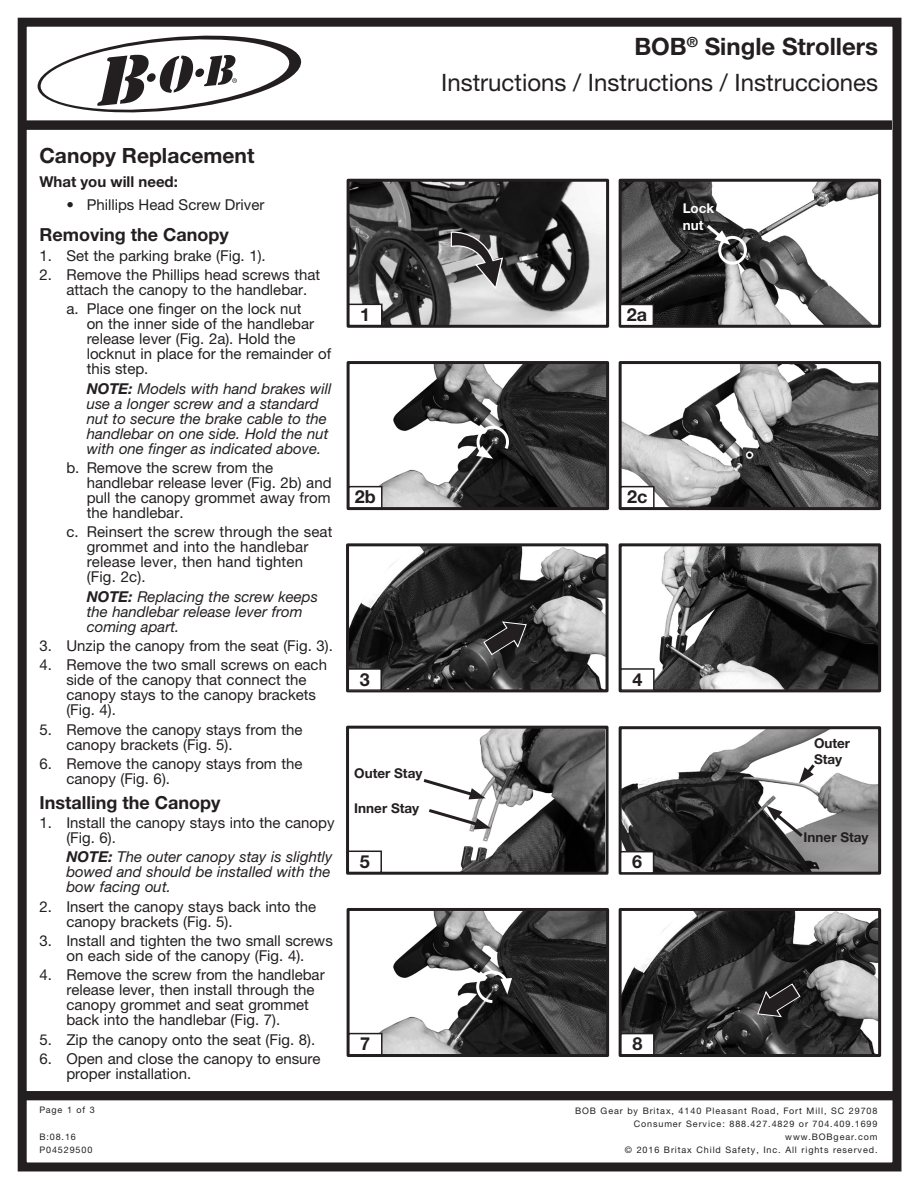
<style>
.page{position:relative;width:918px;height:1188px;background:#fff}
.page>*{position:absolute;margin:0;border:0;box-sizing:border-box;transform-origin:0 0}
.t1{font:24px/35.5px "Helvetica Neue LTW1 G";color:#231f20;text-align:right}
.t2{font:700 21px "Helvetica Neue LTW1 G";color:#231f20}
.t3{font:700 18px "Helvetica Neue LTW1 G";color:#231f20}
.t4{font:15px/15px "Helvetica Neue LTW1 G";color:#231f20}
.Numbered_List{font:italic 15px/15px "Helvetica Neue LTW1 G";color:#231f20}
.t5{font:700 15px "Helvetica Neue LTW1 G";color:#231f20}
.Callout_Flush_Right{font:700 13.5px/16.2px "Helvetica Neue LTW1 G";color:#231f20}
.Callout_Flush_Right-2{font:700 13.5px/16.2px "Helvetica Neue LTW1 G";color:#fff}
.Footer_Text_Left{font:9px/13.2px "Helvetica Neue LTW1 G";letter-spacing:.1em;color:#231f20}
.s1{font-weight:700}
</style>
<div class="page">
<img style="left:359px;top:912px;width:246px;height:141px">
<div style="left:347px;top:908px;width:262px;height:149px;border:3px solid #231f20"></div>
<div style="left:349px;top:1034px;width:33px;height:21px;background:#fff"></div>
<div style="left:348px;top:1033px;width:35px;height:23px;border:2px solid #231f20"></div>
<img style="left:623px;top:365px;width:254px;height:141px">
<div style="left:619px;top:361px;width:262px;height:149px;border:3px solid #231f20"></div>
<div style="left:621px;top:487px;width:33px;height:21px;background:#fff"></div>
<div style="left:620px;top:486px;width:35px;height:23px;border:2px solid #231f20"></div>
<img style="left:359px;top:365px;width:246px;height:141px">
<div style="left:347px;top:361px;width:262px;height:149px;border:3px solid #231f20"></div>
<div style="left:349px;top:487px;width:33px;height:21px;background:#fff"></div>
<div style="left:348px;top:486px;width:35px;height:23px;border:2px solid #231f20"></div>
<svg style="left:476px;top:424px;width:35px;height:35px"></svg>
<img style="left:655px;top:547px;width:222px;height:141px">
<div style="left:619px;top:543px;width:262px;height:149px;border:3px solid #231f20"></div>
<div style="left:620px;top:668px;width:35px;height:23px;border:2px solid #231f20"></div>
<img style="left:350px;top:547px;width:255px;height:141px">
<div style="left:346px;top:543px;width:263px;height:149px;border:3px solid #231f20"></div>
<div style="left:348px;top:669px;width:33px;height:21px;background:#fff"></div>
<div style="left:348px;top:668px;width:34px;height:23px;border:2px solid #231f20"></div>
<svg style="left:479px;top:610px;width:57px;height:53px;background:#313030"></svg>
<svg style="left:475px;top:969px;width:37px;height:36px"></svg>
<img style="left:623px;top:912px;width:254px;height:141px">
<div style="left:619px;top:908px;width:262px;height:149px;border:3px solid #231f20"></div>
<div style="left:621px;top:1034px;width:33px;height:21px;background:#fff"></div>
<div style="left:620px;top:1033px;width:35px;height:23px;border:2px solid #231f20"></div>
<svg style="left:748px;top:976px;width:57px;height:52px;background:#343333"></svg>
<img style="left:460px;top:730px;width:145px;height:141px">
<div style="left:346px;top:726px;width:263px;height:149px;border:3px solid #231f20"></div>
<div style="left:348px;top:851px;width:34px;height:22px;border:2px solid #231f20"></div>
<img style="left:623px;top:730px;width:254px;height:141px">
<div style="left:619px;top:726px;width:262px;height:149px;border:3px solid #231f20"></div>
<div style="left:621px;top:852px;width:33px;height:21px;background:#fff"></div>
<div style="left:620px;top:851px;width:34px;height:23px;border:2px solid #231f20"></div>
<svg style="left:766px;top:806px;width:40px;height:34px"></svg>
<svg style="left:799px;top:761px;width:19px;height:22px"></svg>
<img style="left:351px;top:183px;width:254px;height:141px">
<div style="left:347px;top:179px;width:262px;height:149px;border:3px solid #231f20"></div>
<div style="left:349px;top:304px;width:33px;height:22px;background:#fff"></div>
<div style="left:348px;top:304px;width:35px;height:22px;border:2px solid #231f20"></div>
<svg style="left:450px;top:231px;width:54px;height:60px;background:#7e7d7d"></svg>
<img style="left:623px;top:183px;width:254px;height:141px">
<div style="left:619px;top:179px;width:262px;height:149px;border:3px solid #231f20"></div>
<div style="left:620px;top:304px;width:33px;height:22px;background:#fff"></div>
<div style="left:620px;top:304px;width:34px;height:22px;border:2px solid #231f20"></div>
<div style="left:718px;top:236px;width:29px;height:29px;border:3px solid #fff;border-radius:50%"></div>
<svg style="left:704px;top:222px;width:27px;height:23px"></svg>
<svg style="left:429px;top:807px;width:62px;height:22px"></svg>
<svg style="left:423px;top:777px;width:63px;height:22px"></svg>
<svg style="left:37px;top:35px;width:265px;height:78px"></svg>
<div style="left:22px;top:1091px;width:874px;height:9px;background:#231f20"></div>
<div style="left:21px;top:121px;width:871px;height:9px;background:#231f20"></div>
<div style="left:18px;top:18px;width:883px;height:1153px;border:9px solid #231f20"></div>
<h1 class="t1" style="left:441px;top:29px;width:438px"><span class="s1">BOB</span><sup>®</sup> <span class="s1">Single Strollers<br></span>Instructions / Instructions / Instrucciones</h1>
<p class="t2" style="left:39px;top:143px;width:217px">Canopy Replacement</p>
<p class="t5" style="left:39px;top:172px;width:140px">What you will need:</p>
<p class="t4" style="left:66px;top:197px;width:200px">• Phillips Head Screw Driver</p>
<p class="t3" style="left:39px;top:224px;width:191px">Removing the Canopy</p>
<p class="t4" style="left:39px;top:248px;width:228px">1. Set the parking brake (Fig. 1).</p>
<p class="t4" style="left:66px;top:267px;width:255px;text-indent:-27px">2. Remove the Phillips head screws that attach the canopy to the handlebar.</p>
<p class="t4" style="left:87px;top:302px;width:246px;text-indent:-20px">a. Place one finger on the lock nut<br>on the inner side of the handlebar release lever (Fig. 2a). Hold the locknut in place for the remainder of this step.</p>
<p class="Numbered_List" style="left:87px;top:381px;width:246px"><span class="s1">NOTE:</span> Models with hand brakes will use a longer screw and a standard nut to secure the brake cable to the handlebar on one side. Hold the nut with one finger as indicated above.</p>
<p class="t4" style="left:87px;top:460px;width:246px;text-indent:-20px">b. Remove the screw from the handlebar release lever (Fig. 2b) and pull the canopy grommet away from the handlebar.</p>
<p class="t4" style="left:87px;top:524px;width:247px;text-indent:-20px">c. Reinsert the screw through the seat grommet and into the handlebar release lever, then hand tighten (Fig. 2c).</p>
<p class="Numbered_List" style="left:87px;top:589px;width:233px"><span class="s1">NOTE:</span> Replacing the screw keeps the handlebar release lever from coming apart.</p>
<p class="t4" style="left:39px;top:638px;width:295px">3. Unzip the canopy from the seat (Fig. 3).</p>
<p class="t4" style="left:66px;top:657px;width:262px;text-indent:-27px">4. Remove the two small screws on each side of the canopy that connect the canopy stays to the canopy brackets (Fig. 4).</p>
<p class="t4" style="left:66px;top:722px;width:238px;text-indent:-27px">5. Remove the canopy stays from the canopy brackets (Fig. 5).</p>
<p class="t4" style="left:66px;top:756px;width:238px;text-indent:-27px">6. Remove the canopy stays from the canopy (Fig. 6).</p>
<p class="t3" style="left:39px;top:791px;width:182px">Installing the Canopy</p>
<p class="t4" style="left:66px;top:815px;width:270px;text-indent:-27px">1. Install the canopy stays into the canopy (Fig. 6).</p>
<p class="Numbered_List" style="left:66px;top:849px;width:267px"><span class="s1">NOTE:</span> The outer canopy stay is slightly bowed and should be installed with the bow facing out.</p>
<p class="t4" style="left:66px;top:899px;width:251px;text-indent:-27px">2. Insert the canopy stays back into the canopy brackets (Fig. 5).</p>
<p class="t4" style="left:39px;top:933px;width:295px;text-align:center">3. Install and tighten the two small screws on each side of the canopy (Fig. 4).</p>
<p class="t4" style="left:66px;top:967px;width:260px;text-indent:-27px">4. Remove the screw from the handlebar release lever, then install through the canopy grommet and seat grommet back into the handlebar (Fig. 7).</p>
<p class="t4" style="left:39px;top:1032px;width:277px">5. Zip the canopy onto the seat (Fig. 8).</p>
<p class="t4" style="left:66px;top:1051px;width:256px;text-indent:-27px">6. Open and close the canopy to ensure proper installation.</p>
<p class="Footer_Text_Left" style="left:39px;top:1103px;width:57px">Page 1 of 3</p>
<p class="Footer_Text_Left" style="left:39px;top:1130px;width:55px">B:08.16<br>P04529500</p>
<p class="t3" style="left:360px;top:303px;width:12px">1</p>
<p class="t3" style="left:627px;top:304px;width:22px">2a</p>
<p class="Callout_Flush_Right-2" style="left:683px;top:200px;width:33px">Lock nut</p>
<p class="t3" style="left:355px;top:486px;width:23px">2b</p>
<p class="t3" style="left:627px;top:486px;width:22px">2c</p>
<p class="t3" style="left:360px;top:668px;width:12px">3</p>
<p class="t3" style="left:632px;top:668px;width:12px">4</p>
<p class="Callout_Flush_Right" style="left:354px;top:765px;width:70px">Outer Stay</p>
<p class="Callout_Flush_Right" style="left:354px;top:800px;width:66px">Inner Stay</p>
<p class="t3" style="left:360px;top:850px;width:12px">5</p>
<p class="t3" style="left:632px;top:851px;width:12px">6</p>
<p class="t3" style="left:360px;top:1033px;width:12px">7</p>
<p class="t3" style="left:632px;top:1033px;width:12px">8</p>
<p class="Callout_Flush_Right" style="left:814px;top:735px;width:38px">Outer<br>Stay</p>
<p class="Callout_Flush_Right" style="left:804px;top:829px;width:66px">Inner Stay</p>
<p class="Footer_Text_Left" style="left:575px;top:1104px;width:304px;text-align:right">BOB Gear by Britax, 4140 Pleasant Road, Fort Mill, SC 29708<br>Consumer Service: 888.427.4829 or 704.409.1699 www.BOBgear.com<br>© 2016 Britax Child Safety, Inc. All rights reserved.</p>
</div>
